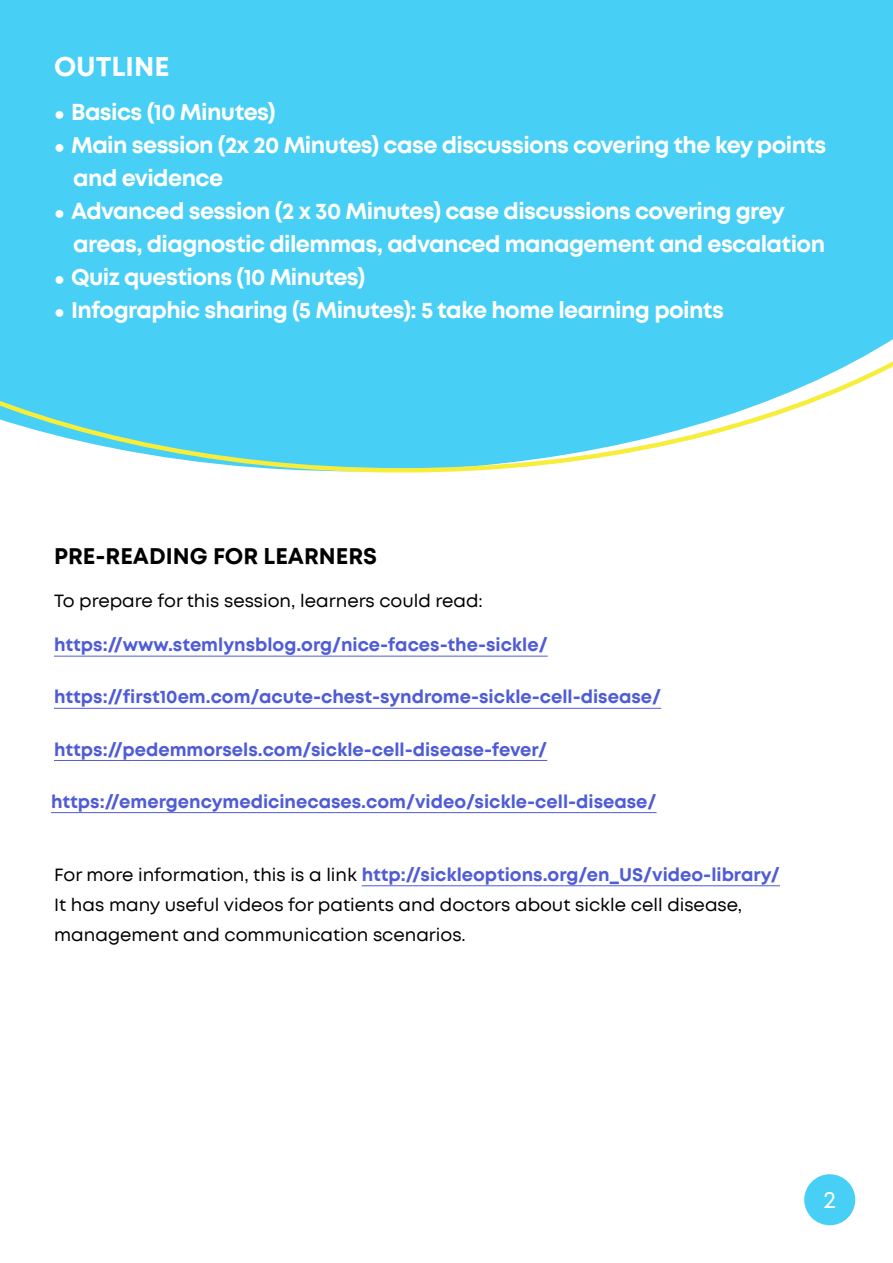
<style>
.page{position:relative;width:893px;height:1263px;background:#fff}
.page>*{position:absolute;margin:0;border:0;box-sizing:border-box;transform-origin:0 0}
.t1{font:700 27px "Mont";color:#fff}
.t2{font:24px "Mont";color:#fff}
.t3{font:700 22.5px/33px "Mont";letter-spacing:-.025em;color:#fff}
.t4{font:700 22.5px "Mont";color:#000}
.t5{font:700 18px "Mont";color:#4f5cd6}
.t6{font:18px/30px "Mont";color:#000}
.s1{font-family:"Arial";font-weight:400;font-size:18px}
.s2{font-weight:700;color:#4f5cd6}
</style>
<div class="page">
<svg style="left:0;top:0;width:893px;height:473px;background:#54d2f3"></svg>
<div style="left:804px;top:1174px;width:51px;height:51px;background:#47cff5;border-radius:50%"></div>
<hr style="left:362px;top:885px;width:418px;height:1px;background:#4f5cd6">
<hr style="left:54px;top:656px;width:494px;height:1px;background:#4f5cd6">
<hr style="left:54px;top:708px;width:607px;height:1px;background:#4f5cd6">
<hr style="left:54px;top:760px;width:493px;height:1px;background:#4f5cd6">
<hr style="left:51px;top:812px;width:606px;height:1px;background:#4f5cd6">
<p class="t1" style="left:54px;top:53px;width:117px">OUTLINE</p>
<p class="t3" style="left:54px;top:97px;width:223px"><span class="s1">●</span> Basics (10 Minutes)</p>
<p class="t3" style="left:73px;top:130px;width:755px;text-indent:-19px"><span class="s1">●</span> Main session (2x 20 Minutes) case discussions covering the key points and evidence</p>
<p class="t3" style="left:73px;top:196px;width:753px;text-indent:-19px"><span class="s1">●</span> Advanced session (2 x 30 Minutes) case discussions covering grey areas, diagnostic dilemmas, advanced management and escalation</p>
<p class="t3" style="left:54px;top:262px;width:313px"><span class="s1">●</span> Quiz questions (10 Minutes)</p>
<p class="t3" style="left:54px;top:295px;width:671px"><span class="s1">●</span> Infographic sharing (5 Minutes): 5 take home learning points</p>
<p class="t4" style="left:54px;top:545px;width:325px">PRE-READING FOR LEARNERS</p>
<p class="t6" style="left:54px;top:586px;width:430px">To prepare for this session, learners could read:</p>
<p class="t5" style="left:54px;top:636px;width:495px">https://www.stemlynsblog.org/nice-faces-the-sickle/</p>
<p class="t5" style="left:54px;top:688px;width:609px">https://first10em.com/acute-chest-syndrome-sickle-cell-disease/</p>
<p class="t5" style="left:54px;top:740px;width:495px">https://pedemmorsels.com/sickle-cell-disease-fever/</p>
<p class="t5" style="left:51px;top:792px;width:607px">https://emergencymedicinecases.com/video/sickle-cell-disease/</p>
<p class="t6" style="left:54px;top:860px;width:727px">For more information, this is a link <span class="s2">http://sickleoptions.org/en_US/video-library/<br></span>It has many useful videos for patients and doctors about sickle cell disease, management and communication scenarios.</p>
<p class="t2" style="left:823px;top:1188px;width:14px">2</p>
</div>
